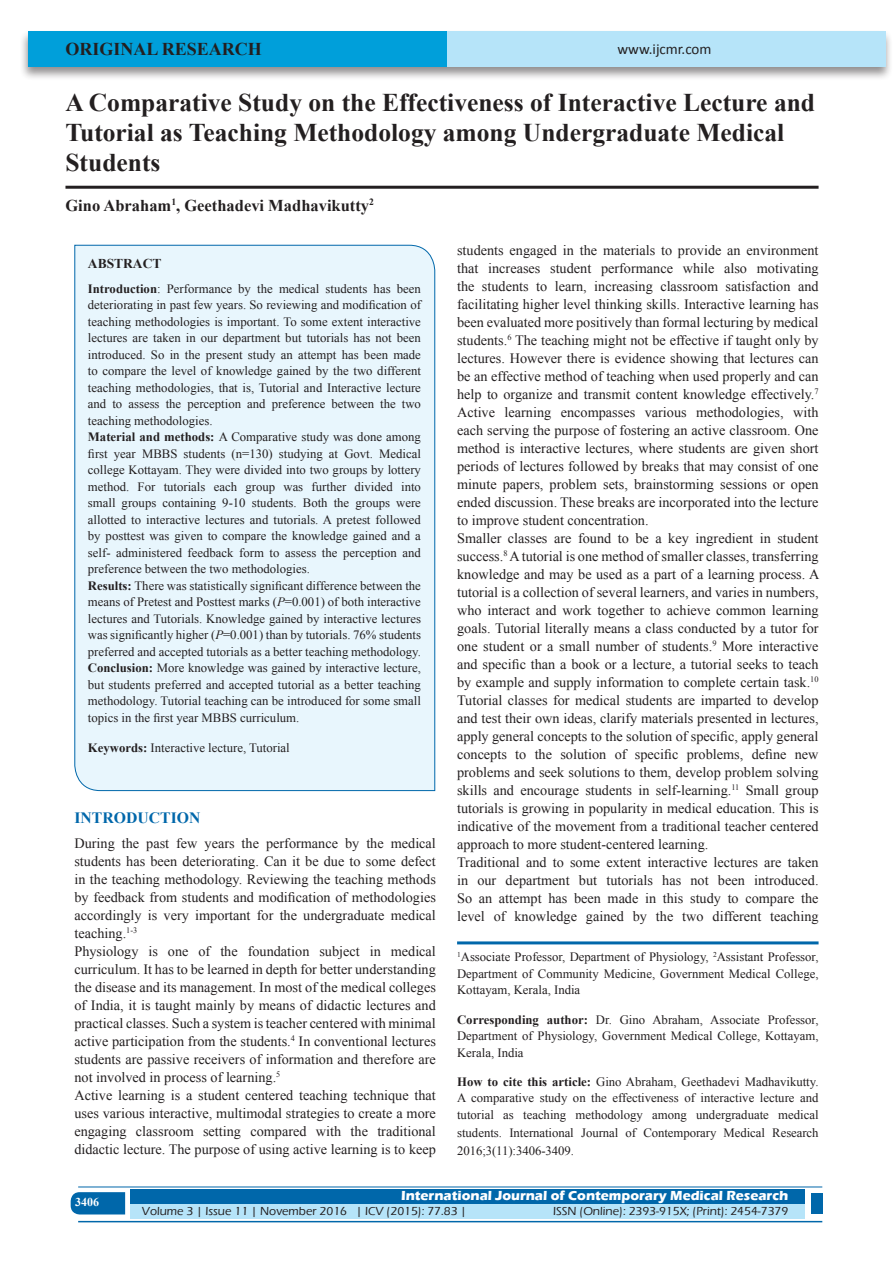
<style>
.page{position:relative;width:893px;height:1263px;background:#fff}
.page>*{position:absolute;margin:0;border:0;box-sizing:border-box;transform-origin:0 0}
.A_Title_New{font:700 25.5px/30px "Times New Roman";color:#231f20}
.AT_new{font:700 18px "Times New Roman";color:#231f20}
.AU-New{font:700 16.5px "Times New Roman";color:#231f20}
.t1{font:700 15.75px "Times New Roman";color:#0067aa}
.t2{font:15px "Calibri";color:#231f20}
.TX_New{font:14.25px/18px "Times New Roman";color:#231f20;text-align:justify}
.t3{font:700 13.5px "Eras ITC";color:#fff}
.t4{font:700 13.5px "Times New Roman";color:#231f20}
.HTC_new{font:12.75px/16.5px "Times New Roman";color:#231f20}
.Affi_New{font:12.75px/16.5px "Times New Roman";color:#231f20;text-align:justify}
.Corresponding{font:12.75px/16.5px "Times New Roman";color:#231f20;text-align:justify}
.t5{font:500 12px "Eras ITC";color:#231f20}
.t6{font:700 12px "Times New Roman";color:#fff}
.s1{font-weight:700}
.s2{font-style:italic}
</style>
<div class="page">
<div style="left:19px;top:29px;width:874px;height:52px;background:#231f20;opacity:.5"></div>
<div style="left:28px;top:31px;width:857px;height:35px;background:#b6e4f9"></div>
<div style="left:28px;top:31px;width:418px;height:35px;background:#009fda"></div>
<svg style="left:71px;top:1192px;width:54px;height:22px"></svg>
<div style="left:130px;top:1189px;width:674px;height:15px;background:#0067aa"></div>
<div style="left:130px;top:1204px;width:674px;height:15px;background:#b6e4f9"></div>
<hr style="left:78px;top:1186px;width:744px;height:1px;background:#0067aa">
<hr style="left:78px;top:1221px;width:744px;height:1px;background:#0067aa">
<div style="left:811px;top:1193px;width:11px;height:21px;background:#0067aa"></div>
<hr style="left:65px;top:186px;width:754px;height:3px;background:#231f20">
<div style="left:74px;top:244px;width:361px;height:547px;background:#e8f6fd"></div>
<hr style="left:457px;top:941px;width:362px;height:3px;background:#0067aa">
<p class="AT_new" style="left:65px;top:36px;width:198px">ORIGINAL RESEARCH</p>
<p class="t2" style="left:617px;top:40px;width:96px">www.ijcmr.com</p>
<p class="A_Title_New" style="left:65px;top:87px;width:751px">A Comparative Study on the Effectiveness of Interactive Lecture and<br>Tutorial as Teaching Methodology among Undergraduate Medical<br>Students</p>
<p class="AU-New" style="left:65px;top:194px;width:310px">Gino Abraham<sup>1</sup>, Geethadevi Madhavikutty<sup>2</sup></p>
<p class="t4" style="left:88px;top:254px;width:75px">ABSTRACT</p>
<p class="HTC_new" style="left:88px;top:280px;width:335px"><span class="s1">Introduction</span>: Performance by the medical students has been deteriorating in past few years. So reviewing and modification of teaching methodologies is important. To some extent interactive lectures are taken in our department but tutorials has not been introduced. So in the present study an attempt has been made to compare the level of knowledge gained by the two different teaching methodologies, that is, Tutorial and Interactive lecture and to assess the perception and preference between the two teaching methodologies.<br><span class="s1">Material and methods:</span> A Comparative study was done among first year MBBS students (n=130) studying at Govt. Medical college Kottayam. They were divided into two groups by lottery method. For tutorials each group was further divided into small groups containing 9-10 students. Both the groups were allotted to interactive lectures and tutorials. A pretest followed by posttest was given to compare the knowledge gained and a self- administered feedback form to assess the perception and preference between the two methodologies.<br><span class="s1">Results:</span> There was statistically significant difference between the means of Pretest and Posttest marks (<span class="s2">P</span>=0.001) of both interactive lectures and Tutorials. Knowledge gained by interactive lectures was significantly higher (<span class="s2">P</span>=0.001) than by tutorials. 76% students preferred and accepted tutorials as a better teaching methodology.<br><span class="s1">Conclusion:</span> More knowledge was gained by interactive lecture, but students preferred and accepted tutorial as a better teaching methodology. Tutorial teaching can be introduced for some small topics in the first year MBBS curriculum.</p>
<p class="HTC_new" style="left:88px;top:739px;width:203px"><span class="s1">Keywords:</span> Interactive lecture, Tutorial</p>
<h1 class="t1" style="left:74px;top:807px;width:127px">INTRODUCTION</h1>
<p class="TX_New" style="left:74px;top:834px;width:363px">During the past few years the performance by the medical students has been deteriorating. Can it be due to some defect in the teaching methodology. Reviewing the teaching methods by feedback from students and modification of methodologies accordingly is very important for the undergraduate medical teaching.<sup>1-3</sup></p>
<p class="TX_New" style="left:74px;top:942px;width:363px">Physiology is one of the foundation subject in medical curriculum. It has to be learned in depth for better understanding the disease and its management. In most of the medical colleges of India, it is taught mainly by means of didactic lectures and practical classes. Such a system is teacher centered with minimal active participation from the students.<sup>4</sup> In conventional lectures students are passive receivers of information and therefore are not involved in process of learning.<sup>5</sup></p>
<p class="TX_New" style="left:74px;top:1086px;width:363px">Active learning is a student centered teaching technique that uses various interactive, multimodal strategies to create a more engaging classroom setting compared with the traditional didactic lecture. The purpose of using active learning is to keep</p>
<p class="TX_New" style="left:457px;top:241px;width:363px">students engaged in the materials to provide an environment that increases student performance while also motivating the students to learn, increasing classroom satisfaction and facilitating higher level thinking skills. Interactive learning has been evaluated more positively than formal lecturing by medical students.<sup>6</sup> The teaching might not be effective if taught only by lectures. However there is evidence showing that lectures can be an effective method of teaching when used properly and can help to organize and transmit content knowledge effectively.<sup>7<br></sup>Active learning encompasses various methodologies, with each serving the purpose of fostering an active classroom. One method is interactive lectures, where students are given short periods of lectures followed by breaks that may consist of one minute papers, problem sets, brainstorming sessions or open ended discussion. These breaks are incorporated into the lecture to improve student concentration.</p>
<p class="TX_New" style="left:457px;top:529px;width:364px">Smaller classes are found to be a key ingredient in student success.<sup>8</sup> A tutorial is one method of smaller classes, transferring knowledge and may be used as a part of a learning process. A tutorial is a collection of several learners, and varies in numbers, who interact and work together to achieve common learning goals. Tutorial literally means a class conducted by a tutor for one student or a small number of students.<sup>9</sup> More interactive and specific than a book or a lecture, a tutorial seeks to teach by example and supply information to complete certain task.<sup>10<br></sup>Tutorial classes for medical students are imparted to develop and test their own ideas, clarify materials presented in lectures, apply general concepts to the solution of specific, apply general concepts to the solution of specific problems, define new problems and seek solutions to them, develop problem solving skills and encourage students in self-learning.<sup>11</sup> Small group tutorials is growing in popularity in medical education. This is indicative of the movement from a traditional teacher centered approach to more student-centered learning.</p>
<p class="TX_New" style="left:457px;top:853px;width:363px">Traditional and to some extent interactive lectures are taken in our department but tutorials has not been introduced.<br>So an attempt has been made in this study to compare the level of knowledge gained by the two different teaching</p>
<p class="Affi_New" style="left:457px;top:949px;width:363px"><sup>1</sup>Associate Professor, Department of Physiology, <sup>2</sup>Assistant Professor, Department of Community Medicine, Government Medical College, Kottayam, Kerala, India</p>
<p class="Corresponding" style="left:457px;top:1011px;width:363px"><span class="s1">Corresponding author:</span> Dr. Gino Abraham, Associate Professor, Department of Physiology, Government Medical College, Kottayam, Kerala, India</p>
<p class="HTC_new" style="left:457px;top:1073px;width:363px;text-align:justify"><span class="s1">How to cite this article:</span> Gino Abraham, Geethadevi Madhavikutty.<br>A comparative study on the effectiveness of interactive lecture and tutorial as teaching methodology among undergraduate medical</p>
<p class="HTC_new" style="left:457px;top:1123px;width:363px;line-height:18px">students. International Journal of Contemporary Medical Research<br>2016;3(11):3406-3409.</p>
<h4 class="t6" style="left:75px;top:1194px;width:26px">3406</h4>
<p class="t3" style="left:401px;top:1188px;width:389px">International Journal of Contemporary Medical Research</p>
<p class="t5" style="left:142px;top:1204px;width:326px">Volume 3 | Issue 11 | November 2016 | ICV (2015): 77.83 |</p>
<p class="t5" style="left:553px;top:1204px;width:237px">ISSN (Online): 2393-915X; (Print): 2454-7379</p>
</div>
